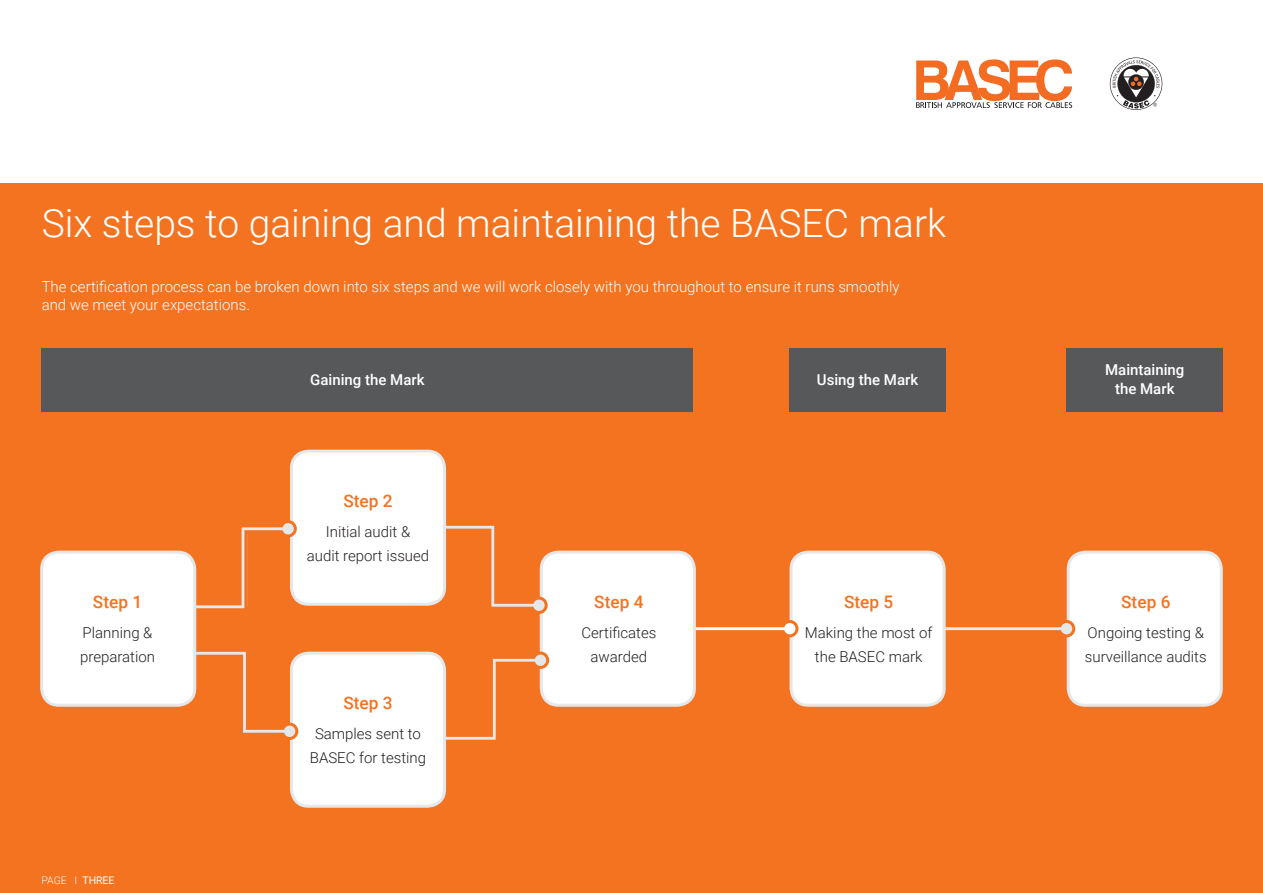
<style>
.page{position:relative;width:1263px;height:893px;background:#fff}
.page>*{position:absolute;margin:0;border:0;box-sizing:border-box;transform-origin:0 0}
.t1{font:300 39px "Roboto";color:#fff}
.t2{font:500 17.25px "Roboto";color:#f47321}
.t3{font:300 15px/24px "Roboto";color:#231f20;text-align:center}
.t4{font:300 15px/18px "Roboto";color:#fff}
.t5{font:500 15px/18.6px "Roboto";color:#fff;text-align:center}
.t6{font:300 10.5px "Roboto";color:#fff}
.s1{font-weight:400}
</style>
<div class="page">
<div style="left:0;top:184px;width:1263px;height:709px;background:#f47321"></div>
<div style="left:1067px;top:348px;width:156px;height:64px;background:#57585a"></div>
<div style="left:789px;top:348px;width:157px;height:64px;background:#57585a"></div>
<div style="left:42px;top:348px;width:651px;height:64px;background:#57585a"></div>
<svg style="left:916px;top:59px;width:156px;height:49px"></svg>
<svg style="left:1110px;top:57px;width:52px;height:53px"></svg>
<div style="left:1068px;top:552px;width:153px;height:153px;background:#fff;border-radius:17px"></div>
<div style="left:1067px;top:551px;width:156px;height:156px;border:3px solid #e6e7e9;border-radius:17px"></div>
<svg style="left:946px;top:618px;width:130px;height:21px"></svg>
<div style="left:791px;top:552px;width:153px;height:153px;background:#fff;border-radius:17px"></div>
<div style="left:789px;top:551px;width:157px;height:156px;border:3px solid #e6e7e9;border-radius:17px"></div>
<svg style="left:696px;top:618px;width:103px;height:21px"></svg>
<div style="left:541px;top:552px;width:153px;height:153px;background:#fff;border-radius:17px"></div>
<div style="left:540px;top:551px;width:156px;height:156px;border:3px solid #e6e7e9;border-radius:17px"></div>
<svg style="left:437px;top:521px;width:112px;height:94px"></svg>
<svg style="left:438px;top:650px;width:113px;height:94px"></svg>
<div style="left:291px;top:451px;width:154px;height:153px;background:#fff;border-radius:17px"></div>
<div style="left:290px;top:450px;width:156px;height:156px;border:3px solid #e6e7e9;border-radius:17px"></div>
<div style="left:291px;top:653px;width:154px;height:153px;background:#fff;border-radius:17px"></div>
<div style="left:290px;top:652px;width:156px;height:156px;border:3px solid #e6e7e9;border-radius:17px"></div>
<svg style="left:186px;top:519px;width:112px;height:94px"></svg>
<svg style="left:188px;top:647px;width:112px;height:94px"></svg>
<div style="left:42px;top:552px;width:153px;height:153px;background:#fff;border-radius:17px"></div>
<div style="left:40px;top:551px;width:156px;height:156px;border:3px solid #e6e7e9;border-radius:17px"></div>
<h1 class="t1" style="left:42px;top:196px;width:906px">Six steps to gaining and maintaining the BASEC mark</h1>
<p class="t4" style="left:42px;top:277px;width:859px">The certification process can be broken down into six steps and we will work closely with you throughout to ensure it runs smoothly and we meet your expectations.</p>
<p class="t5" style="left:310px;top:370px;width:116px">Gaining the Mark</p>
<p class="t5" style="left:817px;top:370px;width:103px">Using the Mark</p>
<p class="t5" style="left:1105px;top:360px;width:81px">Maintaining the Mark</p>
<p class="t2" style="left:93px;top:590px;width:51px">Step 1</p>
<p class="t3" style="left:80px;top:620px;width:76px;text-align:left">Planning &amp; preparation</p>
<p class="t6" style="left:41px;top:873px;width:75px">PAGE I <span class="s1">THREE</span></p>
<p class="t2" style="left:343px;top:489px;width:51px">Step 2</p>
<p class="t3" style="left:307px;top:519px;width:124px">Initial audit &amp;<br>audit report issued</p>
<p class="t2" style="left:343px;top:691px;width:51px">Step 3</p>
<p class="t3" style="left:310px;top:721px;width:118px">Samples sent to<br>BASEC for testing</p>
<p class="t2" style="left:594px;top:590px;width:51px">Step 4</p>
<p class="t3" style="left:581px;top:620px;width:77px">Certificates awarded</p>
<p class="t2" style="left:844px;top:590px;width:51px">Step 5</p>
<p class="t3" style="left:805px;top:620px;width:129px">Making the most of the BASEC mark</p>
<p class="t2" style="left:1121px;top:590px;width:51px">Step 6</p>
<p class="t3" style="left:1085px;top:620px;width:123px;text-align:left">Ongoing testing &amp; surveillance audits</p>
</div>
